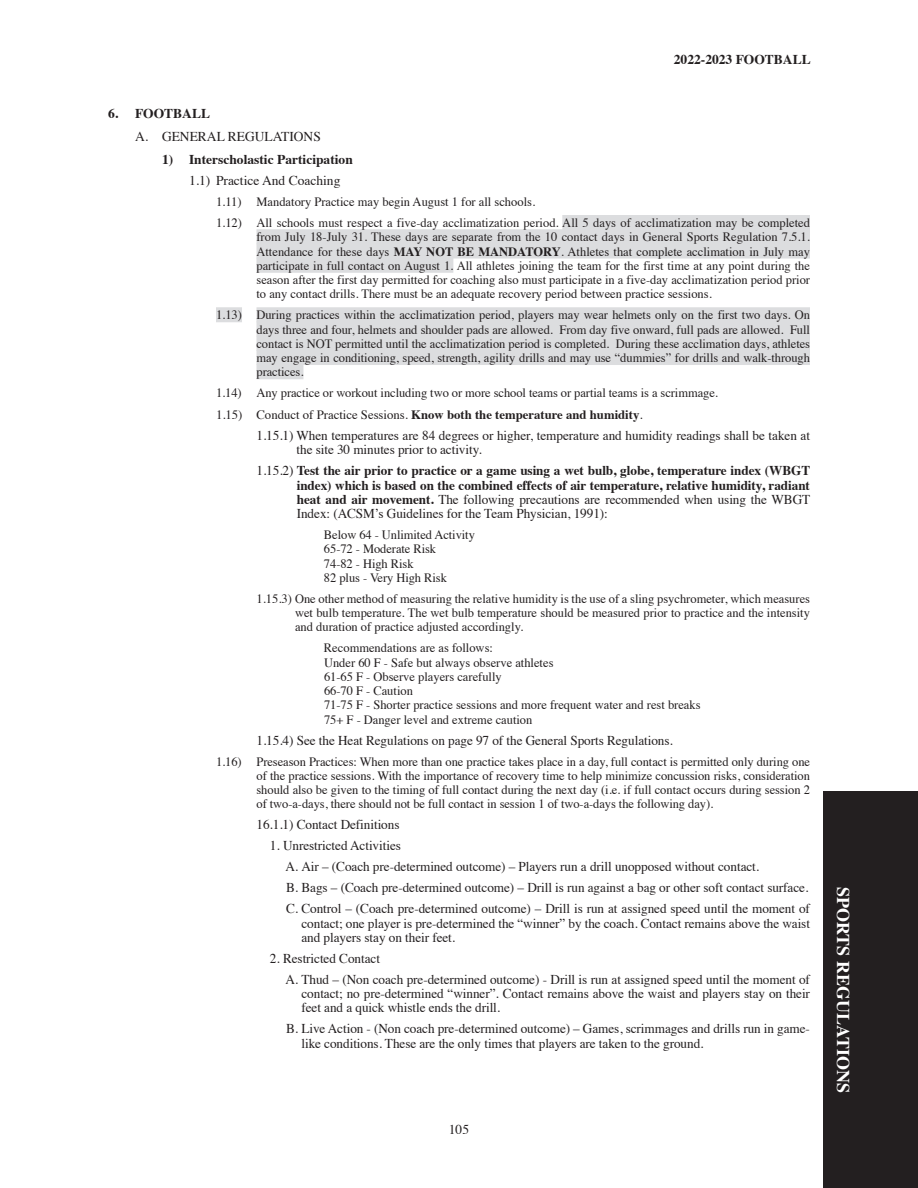
<style>
.page{position:relative;width:918px;height:1188px;background:#fff}
.page>*{position:absolute;margin:0;border:0;box-sizing:border-box;transform-origin:0 0}
.t1{font:700 18px "Times";color:#fff}
._1_1_1{font:13.5px/14.2px "Times";letter-spacing:-.005em;color:#231f20}
._1_1_1-2{font:700 13.5px/14.2px "Times";letter-spacing:-.005em;color:#231f20;text-align:justify}
._1___2___3{font:700 13.5px "Times";color:#231f20}
._1_1___1_2___1_3{font:13.5px "Times";color:#231f20}
.A__B__C{font:13.5px "Times";color:#231f20}
.Number__Sport{font:700 13.5px "Times";color:#231f20}
.Level_4_Indent_Subs{font:12.75px/14.2px "Times";letter-spacing:-.005em;color:#231f20;text-align:justify}
.Level_5{font:12.75px/14.2px "Times";color:#231f20}
.Level_4_Indent_Subs-2{font:700 12.75px "Times";color:#231f20}
.s1{font-weight:700}
.s2{font-weight:400}
</style>
<div class="page">
<div style="left:824px;top:792px;width:94px;height:396px;background:#231f20"></div>
<div style="left:562px;top:215px;width:248px;height:15px;background:#dcdddf"></div>
<div style="left:256px;top:229px;width:554px;height:15px;background:#dcdddf"></div>
<div style="left:256px;top:244px;width:554px;height:15px;background:#dcdddf"></div>
<div style="left:256px;top:258px;width:197px;height:15px;background:#dcdddf"></div>
<div style="left:216px;top:307px;width:26px;height:15px;background:#dcdddf"></div>
<div style="left:256px;top:307px;width:554px;height:15px;background:#dcdddf"></div>
<div style="left:256px;top:322px;width:554px;height:15px;background:#dcdddf"></div>
<div style="left:256px;top:336px;width:554px;height:15px;background:#dcdddf"></div>
<div style="left:256px;top:350px;width:554px;height:15px;background:#dcdddf"></div>
<div style="left:256px;top:364px;width:47px;height:15px;background:#dcdddf"></div>
<p class="_1_1_1-2" style="left:674px;top:51px;width:138px">2022-2023 FOOTBALL</p>
<p class="Number__Sport" style="left:108px;top:101px;width:104px">6. FOOTBALL</p>
<p class="A__B__C" style="left:135px;top:124px;width:187px">A. GENERAL REGULATIONS</p>
<p class="_1___2___3" style="left:162px;top:147px;width:192px">1) Interscholastic Participation</p>
<p class="_1_1___1_2___1_3" style="left:189px;top:168px;width:153px">1.1) Practice And Coaching</p>
<p class="Level_4_Indent_Subs" style="left:216px;top:194px;width:321px">1.11) Mandatory Practice may begin August 1 for all schools.</p>
<p class="Level_4_Indent_Subs" style="left:256px;top:215px;width:555px;text-indent:-40px">1.12) All schools must respect a five-day acclimatization period. All 5 days of acclimatization may be completed from July 18-July 31. These days are separate from the 10 contact days in General Sports Regulation 7.5.1.<br>Attendance for these days <span class="s1">MAY NOT BE MANDATORY</span>. Athletes that complete acclimation in July may participate in full contact on August 1. All athletes joining the team for the first time at any point during the season after the first day permitted for coaching also must participate in a five-day acclimatization period prior to any contact drills. There must be an adequate recovery period between practice sessions.</p>
<p class="Level_4_Indent_Subs" style="left:256px;top:307px;width:555px;text-indent:-40px">1.13) During practices within the acclimatization period, players may wear helmets only on the first two days. On days three and four, helmets and shoulder pads are allowed. From day five onward, full pads are allowed. Full contact is NOT permitted until the acclimatization period is completed. During these acclimation days, athletes may engage in conditioning, speed, strength, agility drills and may use “dummies” for drills and walk-through practices.</p>
<p class="Level_4_Indent_Subs" style="left:216px;top:385px;width:503px">1.14) Any practice or workout including two or more school teams or partial teams is a scrimmage.</p>
<p class="Level_4_Indent_Subs-2" style="left:216px;top:403px;width:428px"><span class="s2">1.15) Conduct of Practice Sessions.</span> Know both the temperature and humidity<span class="s2">.</span></p>
<p class="_1_1_1" style="left:297px;top:427px;width:515px;text-indent:-40px">1.15.1) When temperatures are 84 degrees or higher, temperature and humidity readings shall be taken at the site 30 minutes prior to activity.</p>
<p class="_1_1_1-2" style="left:297px;top:462px;width:515px;text-indent:-40px"><span class="s2">1.15.2)</span> Test the air prior to practice or a game using a wet bulb, globe, temperature index (WBGT index) which is based on the combined effects of air temperature, relative humidity, radiant heat and air movement. <span class="s2">The following precautions are recommended when using the WBGT Index: (ACSM’s Guidelines for the Team Physician, 1991):</span></p>
<p class="Level_5" style="left:324px;top:527px;width:152px">Below 64 - Unlimited Activity<br>65-72 - Moderate Risk<br>74-82 - High Risk<br>82 plus - Very High Risk</p>
<p class="Level_5" style="left:295px;top:590px;width:517px;text-align:justify;text-indent:-39px">1.15.3) One other method of measuring the relative humidity is the use of a sling psychrometer, which measures wet bulb temperature. The wet bulb temperature should be measured prior to practice and the intensity and duration of practice adjusted accordingly.</p>
<p class="Level_5" style="left:324px;top:640px;width:378px">Recommendations are as follows:<br>Under 60 F - Safe but always observe athletes<br>61-65 F - Observe players carefully<br>66-70 F - Caution<br>71-75 F - Shorter practice sessions and more frequent water and rest breaks 75+ F - Danger level and extreme caution</p>
<p class="_1_1_1" style="left:256px;top:732px;width:418px">1.15.4) See the Heat Regulations on page 97 of the General Sports Regulations.</p>
<p class="Level_4_Indent_Subs" style="left:256px;top:753px;width:555px;text-indent:-40px">1.16) Preseason Practices: When more than one practice takes place in a day, full contact is permitted only during one of the practice sessions. With the importance of recovery time to help minimize concussion risks, consideration should also be given to the timing of full contact during the next day (i.e. if full contact occurs during session 2 of two-a-days, there should not be full contact in session 1 of two-a-days the following day).</p>
<p class="_1_1_1" style="left:256px;top:816px;width:145px">16.1.1) Contact Definitions</p>
<p class="_1_1_1" style="left:270px;top:837px;width:133px">1. Unrestricted Activities</p>
<p class="_1_1_1" style="left:285px;top:858px;width:475px">A. Air – (Coach pre-determined outcome) – Players run a drill unopposed without contact.</p>
<p class="_1_1_1" style="left:286px;top:879px;width:524px">B. Bags – (Coach pre-determined outcome) – Drill is run against a bag or other soft contact surface.</p>
<p class="_1_1_1" style="left:301px;top:900px;width:510px;text-align:justify;text-indent:-15px">C. Control – (Coach pre-determined outcome) – Drill is run at assigned speed until the moment of contact; one player is pre-determined the “winner” by the coach. Contact remains above the waist and players stay on their feet.</p>
<p class="_1_1_1" style="left:270px;top:950px;width:112px">2. Restricted Contact</p>
<p class="_1_1_1" style="left:301px;top:971px;width:510px;text-align:justify;text-indent:-16px">A. Thud – (Non coach pre-determined outcome) - Drill is run at assigned speed until the moment of contact; no pre-determined “winner”. Contact remains above the waist and players stay on their feet and a quick whistle ends the drill.</p>
<p class="_1_1_1" style="left:301px;top:1020px;width:510px;text-indent:-15px">B. Live Action - (Non coach pre-determined outcome) – Games, scrimmages and drills run in game&shy;like conditions. These are the only times that players are taken to the ground.</p>
<p class="_1_1_1" style="left:449px;top:1121px;width:22px">105</p>
<h1 class="t1" style="left:860px;top:887px;width:207px;rotate:90deg">SPORTS REGULATIONS</h1>
</div>
